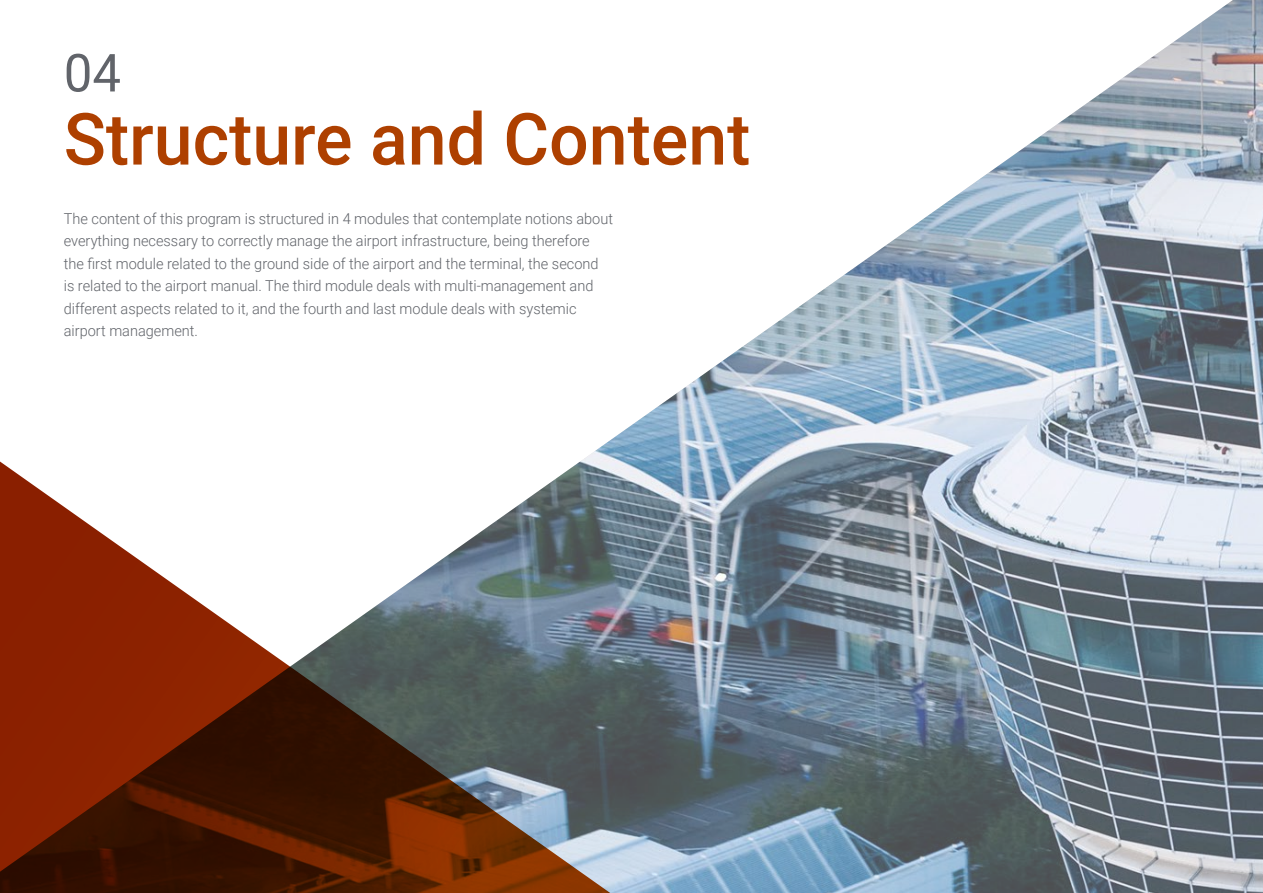
<style>
.page{position:relative;width:1263px;height:893px;background:#fff}
.page>*{position:absolute;margin:0;border:0;box-sizing:border-box;transform-origin:0 0}
.t1{font:500 72px "Roboto";color:#ae4000}
.t2{font:52.5px "Roboto";color:#61646a}
.t3{font:300 15px/22.5px "Roboto";color:#61646a}
</style>
<div class="page">
<img style="left:602px;top:0;width:661px;height:893px">
<svg style="left:0;top:446px;width:640px;height:447px"></svg>
<h2 class="t2" style="left:64px;top:36px;width:59px">04</h2>
<h1 class="t1" style="left:64px;top:89px;width:688px">Structure and Content</h1>
<p class="t3" style="left:64px;top:207px;width:551px">The content of this program is structured in 4 modules that contemplate notions about everything necessary to correctly manage the airport infrastructure, being therefore the first module related to the ground side of the airport and the terminal, the second<br>is related to the airport manual. The third module deals with multi-management and different aspects related to it, and the fourth and last module deals with systemic airport management.</p>
</div>
